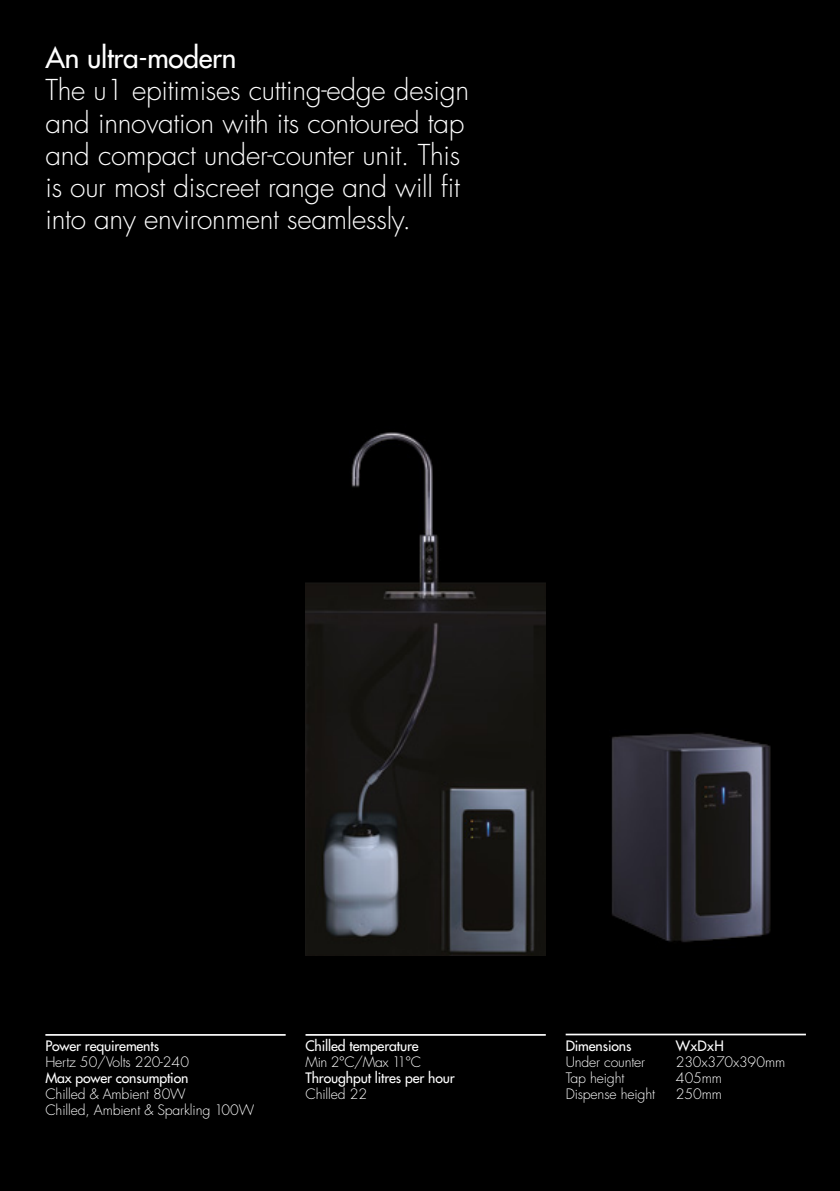
<style>
.page{position:relative;width:840px;height:1191px;background:#fff}
.page>*{position:absolute;margin:0;border:0;box-sizing:border-box;transform-origin:0 0}
.t1{font:300 28px/32px "Futura Std";letter-spacing:-.01em;color:#fff}
.t2{font:500 28px "Futura Std";letter-spacing:-.01em;color:#fff}
.t3{font:300 14px/16px "Futura Std";letter-spacing:-.01em;color:#fff}
.t4{font:500 14px "Futura Std";letter-spacing:-.01em;color:#fff}
</style>
<div class="page">
<div style="left:0;top:0;width:839px;height:1191px;background:#000"></div>
<img style="left:305px;top:432px;width:240px;height:523px">
<img style="left:611px;top:732px;width:160px;height:210px">
<hr style="left:565px;top:1033px;width:240px;height:2px;background:#fff">
<hr style="left:45px;top:1034px;width:240px;height:1px;background:#fff">
<hr style="left:305px;top:1034px;width:240px;height:1px;background:#fff">
<p class="t2" style="left:45px;top:41px;width:192px">An ultra-modern</p>
<p class="t1" style="left:45px;top:75px;width:425px">The u1 epitimises cutting-edge design and innovation with its contoured tap and compact under-counter unit. This is our most discreet range and will fit into any environment seamlessly.</p>
<p class="t4" style="left:45px;top:1037px;width:115px">Power requirements</p>
<p class="t3" style="left:45px;top:1054px;width:145px">Hertz 50/Volts 220-240</p>
<p class="t4" style="left:45px;top:1069px;width:144px">Max power consumption</p>
<p class="t3" style="left:45px;top:1086px;width:210px">Chilled &amp; Ambient 80W<br>Chilled, Ambient &amp; Sparkling 100W</p>
<p class="t4" style="left:305px;top:1037px;width:115px">Chilled temperature</p>
<p class="t3" style="left:305px;top:1054px;width:117px">Min 2°C/Max 11°C</p>
<p class="t4" style="left:305px;top:1069px;width:151px">Throughput litres per hour</p>
<p class="t3" style="left:305px;top:1086px;width:63px">Chilled 22</p>
<p class="t4" style="left:565px;top:1036px;width:67px">Dimensions</p>
<p class="t4" style="left:675px;top:1036px;width:49px">WxDxH</p>
<p class="t3" style="left:565px;top:1054px;width:81px">Under counter</p>
<p class="t3" style="left:675px;top:1054px;width:111px">230x370x390mm</p>
<p class="t3" style="left:565px;top:1070px;width:60px">Tap height</p>
<p class="t3" style="left:675px;top:1070px;width:48px">405mm</p>
<p class="t3" style="left:565px;top:1086px;width:91px">Dispense height</p>
<p class="t3" style="left:675px;top:1086px;width:48px">250mm</p>
</div>
